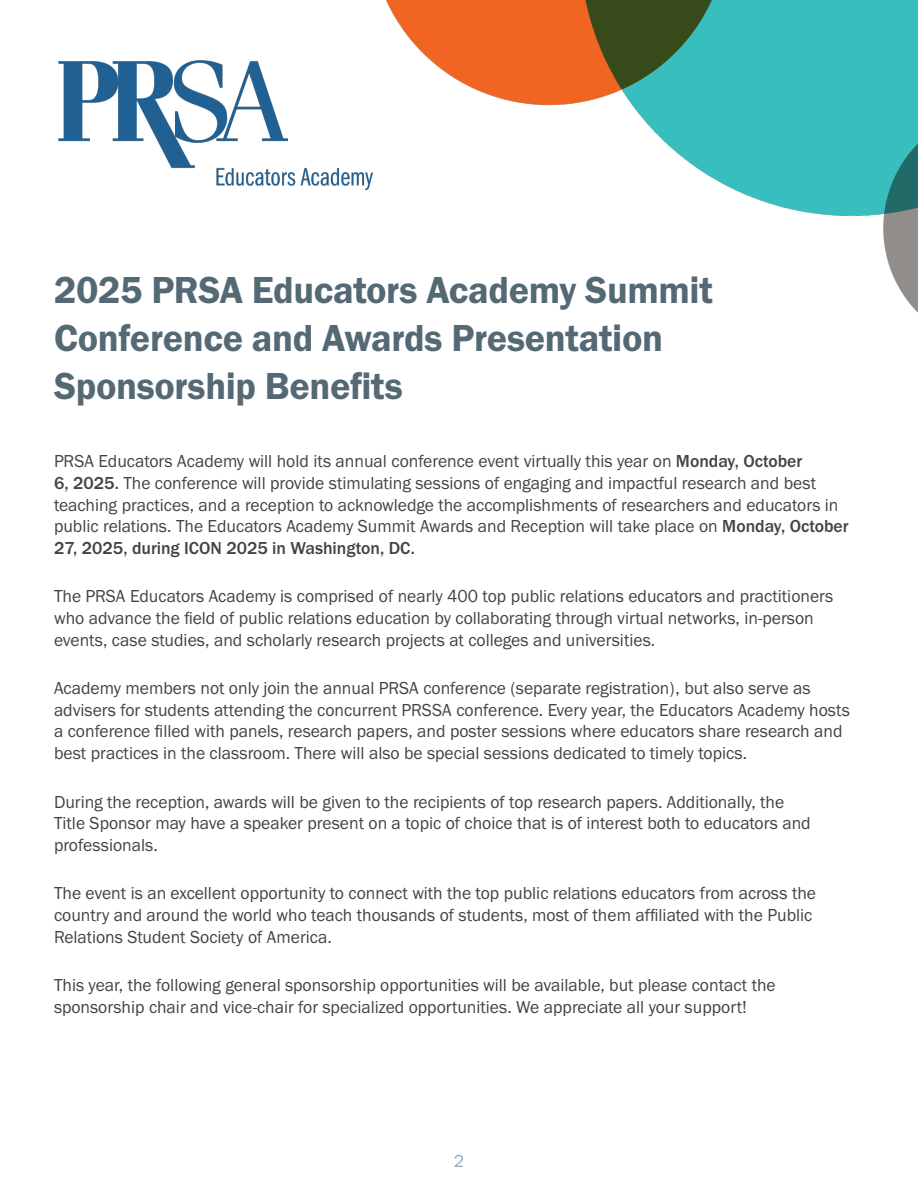
<style>
.page{position:relative;width:918px;height:1188px;background:#fff}
.page>*{position:absolute;margin:0;border:0;box-sizing:border-box;transform-origin:0 0}
.t1{font:39px "Franklin Gothic URW Dem";letter-spacing:-.01em;color:#556975}
.t2{font:18px/21.6px "Franklin Gothic URW Boo";color:#434343}
.t3{font:18px "Franklin Gothic URW Boo";color:#95a8b6}
.s1{font-family:"Franklin Gothic URW";font-weight:500}
</style>
<div class="page">
<img style="left:386px;top:0;width:532px;height:313px">
<img style="left:58px;top:60px;width:315px;height:131px">
<h2 class="t1" style="left:54px;top:266px;width:660px">2025 PRSA Educators Academy Summit</h2>
<h2 class="t1" style="left:54px;top:314px;width:611px">Conference and Awards Presentation</h2>
<h2 class="t1" style="left:54px;top:362px;width:350px">Sponsorship Benefits</h2>
<p class="t2" style="left:54px;top:450px;width:796px">PRSA Educators Academy will hold its annual conference event virtually this year on <span class="s1">Monday, October<br>6, 2025.</span> The conference will provide stimulating sessions of engaging and impactful research and best teaching practices, and a reception to acknowledge the accomplishments of researchers and educators in public relations. The Educators Academy Summit Awards and Reception will take place on <span class="s1">Monday, October 27, 2025, during ICON 2025 in Washington, DC.</span></p>
<p class="t2" style="left:54px;top:585px;width:781px">The PRSA Educators Academy is comprised of nearly 400 top public relations educators and practitioners who advance the field of public relations education by collaborating through virtual networks, in-person events, case studies, and scholarly research projects at colleges and universities.</p>
<p class="t2" style="left:54px;top:677px;width:797px">Academy members not only join the annual PRSA conference (separate registration), but also serve as advisers for students attending the concurrent PRSSA conference. Every year, the Educators Academy hosts a conference filled with panels, research papers, and poster sessions where educators share research and best practices in the classroom. There will also be special sessions dedicated to timely topics.</p>
<p class="t2" style="left:54px;top:790px;width:758px">During the reception, awards will be given to the recipients of top research papers. Additionally, the<br>Title Sponsor may have a speaker present on a topic of choice that is of interest both to educators and professionals.</p>
<p class="t2" style="left:54px;top:882px;width:764px">The event is an excellent opportunity to connect with the top public relations educators from across the country and around the world who teach thousands of students, most of them affiliated with the Public<br>Relations Student Society of America.</p>
<p class="t2" style="left:54px;top:974px;width:723px">This year, the following general sponsorship opportunities will be available, but please contact the sponsorship chair and vice-chair for specialized opportunities. We appreciate all your support!</p>
<p class="t3" style="left:454px;top:1150px;width:12px">2</p>
</div>
